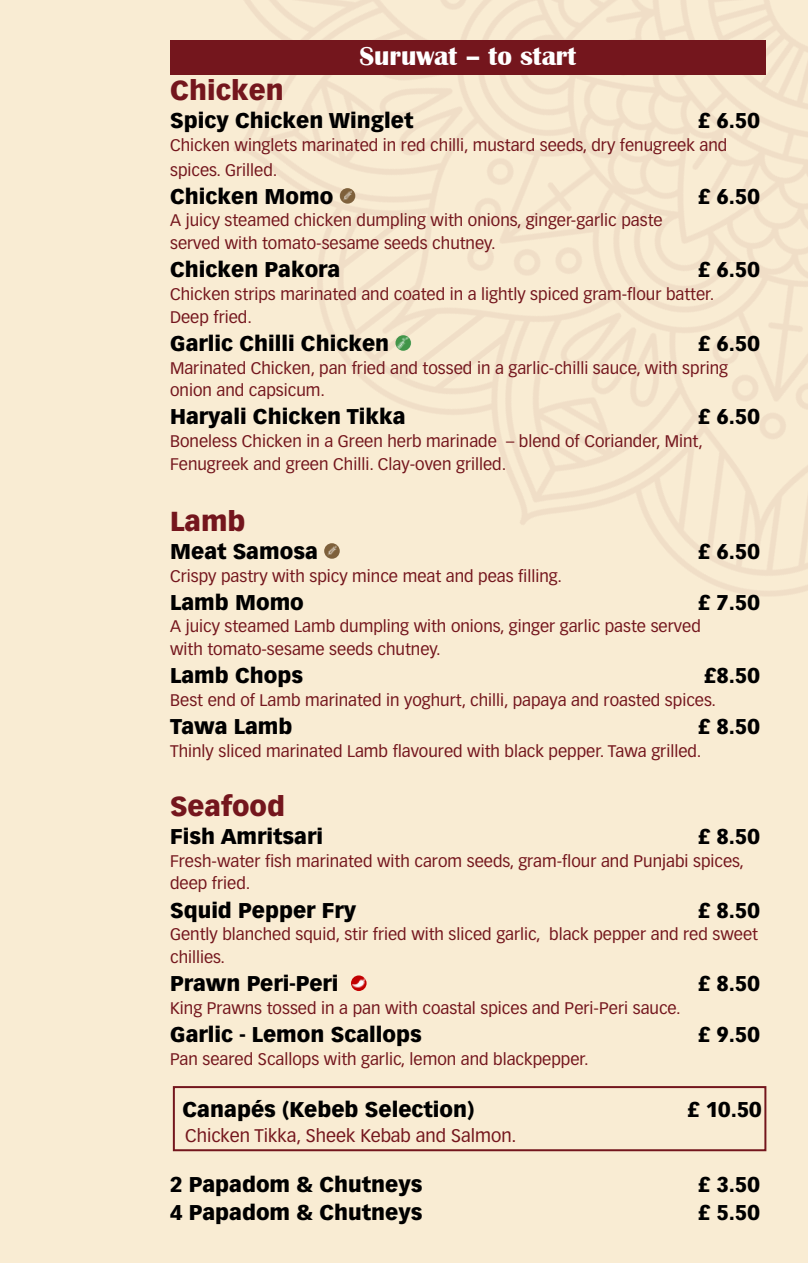
<style>
.page{position:relative;width:808px;height:1263px;background:#f9ecd3}
.page>*{position:absolute;margin:0;border:0;box-sizing:border-box;transform-origin:0 0}
.t1{font:900 27px "Vectora LT Std";color:#74161d}
.t2{font:700 27px "Britannic";color:#fff}
.t3{font:900 21px "Vectora LT Std";color:#000}
.t4{font:18px "Vectora LT Std";color:#74161d}
.t5{font:16.5px/22.6px "Vectora LT Std";color:#74161d}
</style>
<div class="page">
<img style="left:170px;top:0;width:638px;height:596px">
<div style="left:170px;top:41px;width:595px;height:34px;background:#74161d"></div>
<img style="left:340px;top:188px;width:15px;height:16px;border-radius:8px">
<img style="left:395px;top:335px;width:16px;height:16px;border-radius:8px">
<img style="left:324px;top:543px;width:16px;height:16px;border-radius:8px">
<img style="left:351px;top:975px;width:16px;height:16px;border-radius:8px">
<div style="left:173px;top:1086px;width:593px;height:65px;border:2px solid #74161d"></div>
<h1 class="t2" style="left:359px;top:41px;width:218px">Suruwat – to start</h1>
<h1 class="t1" style="left:170px;top:74px;width:115px">Chicken</h1>
<p class="t3" style="left:170px;top:108px;width:245px">Spicy Chicken Winglet</p>
<p class="t3" style="left:698px;top:108px;width:64px">£ 6.50</p>
<p class="t5" style="left:170px;top:133px;width:559px;line-height:24.5px">Chicken winglets marinated in red chilli, mustard seeds, dry fenugreek and spices. Grilled.</p>
<p class="t3" style="left:170px;top:183px;width:165px">Chicken Momo</p>
<p class="t3" style="left:698px;top:183px;width:64px">£ 6.50</p>
<p class="t5" style="left:170px;top:209px;width:494px">A juicy steamed chicken dumpling with onions, ginger-garlic paste served with tomato-sesame seeds chutney.</p>
<p class="t3" style="left:170px;top:257px;width:172px">Chicken Pakora</p>
<p class="t3" style="left:698px;top:257px;width:64px">£ 6.50</p>
<p class="t5" style="left:170px;top:283px;width:546px">Chicken strips marinated and coated in a lightly spiced gram-flour batter.<br>Deep fried.</p>
<p class="t3" style="left:170px;top:330px;width:221px">Garlic Chilli Chicken</p>
<p class="t3" style="left:698px;top:330px;width:64px">£ 6.50</p>
<p class="t5" style="left:170px;top:356px;width:559px">Marinated Chicken, pan fried and tossed in a garlic-chilli sauce, with spring onion and capsicum.</p>
<p class="t3" style="left:170px;top:404px;width:237px">Haryali Chicken Tikka</p>
<p class="t3" style="left:698px;top:404px;width:64px">£ 6.50</p>
<p class="t5" style="left:170px;top:430px;width:534px">Boneless Chicken in a Green herb marinade – blend of Coriander, Mint,<br>Fenugreek and green Chilli. Clay-oven grilled.</p>
<h1 class="t1" style="left:170px;top:504px;width:77px">Lamb</h1>
<p class="t3" style="left:170px;top:538px;width:149px">Meat Samosa</p>
<p class="t3" style="left:698px;top:538px;width:64px">£ 6.50</p>
<p class="t5" style="left:170px;top:564px;width:393px">Crispy pastry with spicy mince meat and peas filling.</p>
<p class="t3" style="left:170px;top:589px;width:135px">Lamb Momo</p>
<p class="t3" style="left:698px;top:589px;width:64px">£ 7.50</p>
<p class="t5" style="left:170px;top:615px;width:532px">A juicy steamed Lamb dumpling with onions, ginger garlic paste served with tomato-sesame seeds chutney.</p>
<p class="t3" style="left:170px;top:662px;width:135px">Lamb Chops</p>
<p class="t3" style="left:704px;top:662px;width:57px">£8.50</p>
<p class="t5" style="left:170px;top:689px;width:547px">Best end of Lamb marinated in yoghurt, chilli, papaya and roasted spices.</p>
<p class="t3" style="left:170px;top:713px;width:124px">Tawa Lamb</p>
<p class="t3" style="left:698px;top:713px;width:64px">£ 8.50</p>
<p class="t5" style="left:170px;top:740px;width:533px">Thinly sliced marinated Lamb flavoured with black pepper. Tawa grilled.</p>
<h1 class="t1" style="left:170px;top:789px;width:116px">Seafood</h1>
<p class="t3" style="left:170px;top:823px;width:154px">Fish Amritsari</p>
<p class="t3" style="left:698px;top:823px;width:64px">£ 8.50</p>
<p class="t5" style="left:170px;top:850px;width:575px">Fresh-water fish marinated with carom seeds, gram-flour and Punjabi spices, deep fried.</p>
<p class="t3" style="left:170px;top:897px;width:188px">Squid Pepper Fry</p>
<p class="t3" style="left:698px;top:897px;width:64px">£ 8.50</p>
<p class="t5" style="left:170px;top:923px;width:589px">Gently blanched squid, stir fried with sliced garlic, black pepper and red sweet chillies.</p>
<p class="t3" style="left:170px;top:970px;width:170px">Prawn Peri-Peri</p>
<p class="t3" style="left:698px;top:970px;width:64px">£ 8.50</p>
<p class="t5" style="left:170px;top:997px;width:512px">King Prawns tossed in a pan with coastal spices and Peri-Peri sauce.</p>
<p class="t3" style="left:170px;top:1021px;width:253px">Garlic - Lemon Scallops</p>
<p class="t3" style="left:698px;top:1021px;width:64px">£ 9.50</p>
<p class="t5" style="left:170px;top:1047px;width:420px">Pan seared Scallops with garlic, lemon and blackpepper.</p>
<p class="t3" style="left:183px;top:1096px;width:294px">Canapés (Kebeb Selection)</p>
<p class="t3" style="left:687px;top:1096px;width:76px">£ 10.50</p>
<p class="t4" style="left:185px;top:1124px;width:333px">Chicken Tikka, Sheek Kebab and Salmon.</p>
<p class="t3" style="left:170px;top:1172px;width:254px">2 Papadom &amp; Chutneys</p>
<p class="t3" style="left:698px;top:1172px;width:64px">£ 3.50</p>
<p class="t3" style="left:170px;top:1200px;width:254px">4 Papadom &amp; Chutneys</p>
<p class="t3" style="left:698px;top:1200px;width:64px">£ 5.50</p>
</div>
